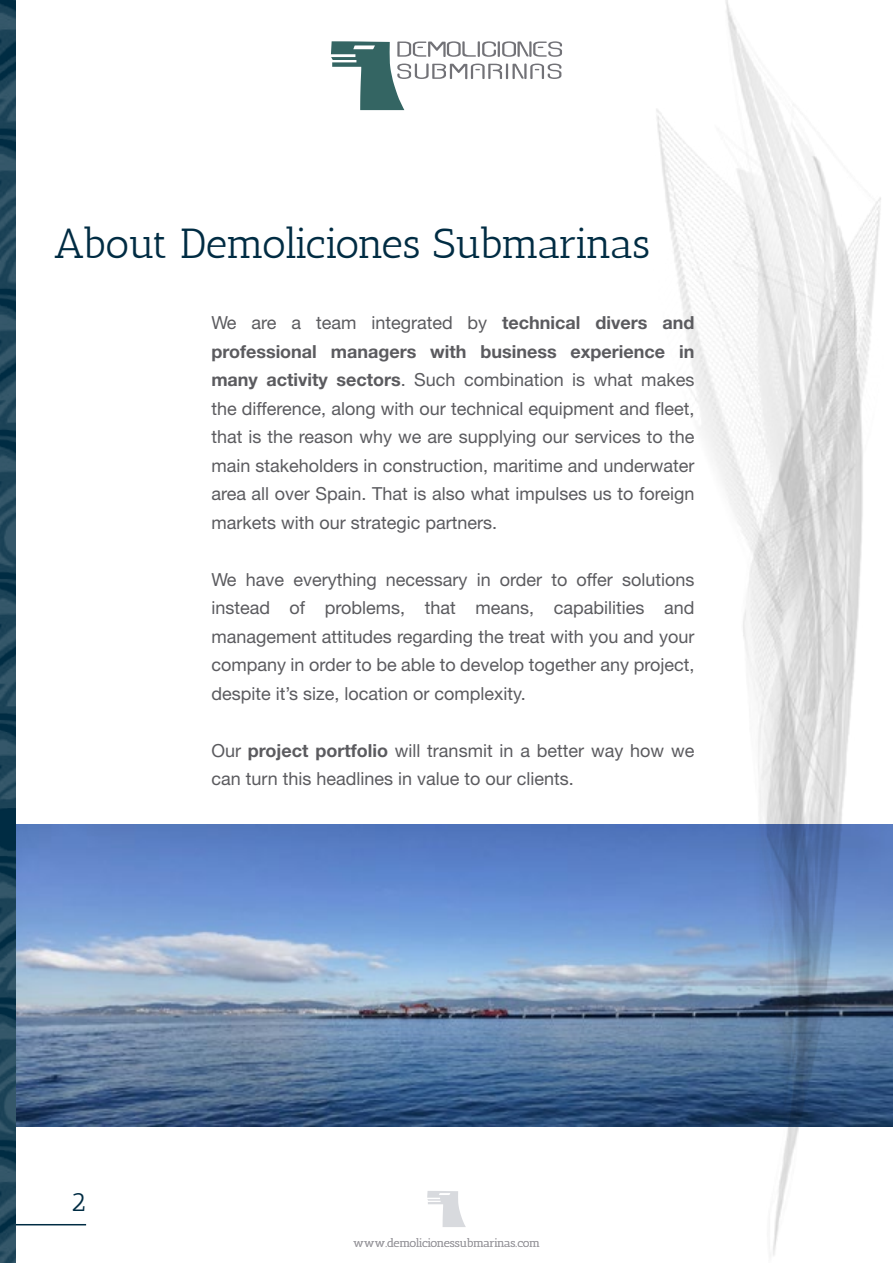
<style>
.page{position:relative;width:893px;height:1263px;background:#fff}
.page>*{position:absolute;margin:0;border:0;box-sizing:border-box;transform-origin:0 0}
.t1{font:42px "Antic Slab";letter-spacing:-.04em;color:#002c43}
.t2{font:27px "Antic Slab";color:#002c43}
.t3{font:18px/28.5px "Helvetica Neue LT Std";color:#5b5b5f;text-align:justify}
.t4{font:12px "Antic Slab";letter-spacing:-.04em;color:#9c9ba0}
.s1{font-weight:700}
</style>
<div class="page">
<img style="left:16px;top:825px;width:877px;height:302px">
<hr style="left:0;top:1224px;width:86px;height:1px;background:#002c43">
<img style="left:654px;top:0;width:230px;height:1256px">
<svg style="left:427px;top:1191px;width:39px;height:36px"></svg>
<svg style="left:331px;top:41px;width:231px;height:69px"></svg>
<img style="left:0;top:0;width:16px;height:1263px">
<h1 class="t1" style="left:54px;top:218px;width:598px">About Demoliciones Submarinas</h1>
<p class="t3" style="left:211px;top:309px;width:485px">We are a team integrated by <span class="s1">technical divers and professional managers with business experience in many activity sectors</span>. Such combination is what makes the difference, along with our technical equipment and fleet, that is the reason why we are supplying our services to the main stakeholders in construction, maritime and underwater area all over Spain. That is also what impulses us to foreign markets with our strategic partners.</p>
<p class="t3" style="left:211px;top:565px;width:485px">We have everything necessary in order to offer solutions instead of problems, that means, capabilities and management attitudes regarding the treat with you and your company in order to be able to develop together any project, despite it’s size, location or complexity.</p>
<p class="t3" style="left:211px;top:736px;width:484px">Our <span class="s1">project portfolio</span> will transmit in a better way how we can turn this headlines in value to our clients.</p>
<h2 class="t2" style="left:71px;top:1185px;width:17px">2</h2>
<p class="t4" style="left:353px;top:1236px;width:188px">www.demolicionessubmarinas.com</p>
</div>
